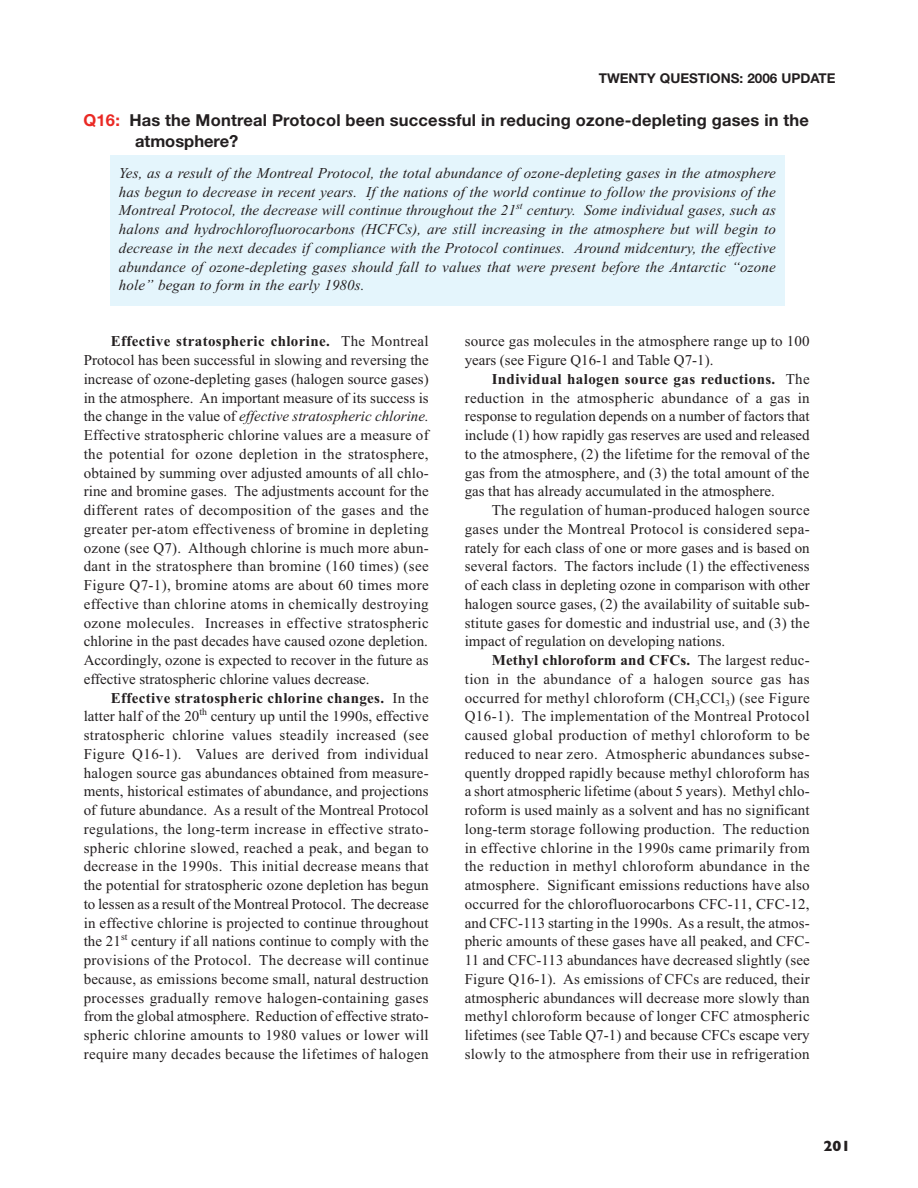
<style>
.page{position:relative;width:918px;height:1188px;background:#fff}
.page>*{position:absolute;margin:0;border:0;box-sizing:border-box;transform-origin:0 0}
.t1{font:700 16.5px/21px "Helvetica Neue";letter-spacing:.015em;color:#231f20}
.t2{font:15px/18.8px "Times";letter-spacing:.01em;color:#231f20;text-align:justify}
.t3{font:italic 15px/18.8px "Times";letter-spacing:.01em;color:#231f20;text-align:justify}
.t4{font:700 15px "Gill Sans";color:#231f20}
.t5{font:700 13.5px "Helvetica Neue";color:#231f20}
.s1{color:#ea2924}
.s2{font-weight:700}
.s3{font-style:italic}
</style>
<div class="page">
<div style="left:110px;top:155px;width:675px;height:151px;background:#e4f5fc"></div>
<p class="t5" style="left:599px;top:69px;width:238px">TWENTY QUESTIONS: 2006 UPDATE</p>
<p class="t1" style="left:135px;top:109px;width:675px;text-indent:-52px"><span class="s1">Q16:</span> Has the Montreal Protocol been successful in reducing ozone-depleting gases in the atmosphere?</p>
<p class="t3" style="left:119px;top:163px;width:659px">Yes, as a result of the Montreal Protocol, the total abundance of ozone-depleting gases in the atmosphere has begun to decrease in recent years. If the nations of the world continue to follow the provisions of the Montreal Protocol, the decrease will continue throughout the 21<sup>st</sup> century. Some individual gases, such as halons and hydrochlorofluorocarbons (HCFCs), are still increasing in the atmosphere but will begin to decrease in the next decades if compliance with the Protocol continues. Around midcentury, the effective abundance of ozone-depleting gases should fall to values that were present before the Antarctic “ozone hole” began to form in the early 1980s.</p>
<p class="t2" style="left:84px;top:332px;width:347px;text-indent:27px"><span class="s2">Effective stratospheric chlorine.</span> The Montreal Protocol has been successful in slowing and reversing the increase of ozone-depleting gases (halogen source gases) in the atmosphere. An important measure of its success is the change in the value of <span class="s3">effective stratospheric chlorine.<br></span>Effective stratospheric chlorine values are a measure of the potential for ozone depletion in the stratosphere, obtained by summing over adjusted amounts of all chlo&shy;rine and bromine gases. The adjustments account for the different rates of decomposition of the gases and the greater per-atom effectiveness of bromine in depleting ozone (see Q7). Although chlorine is much more abun&shy;dant in the stratosphere than bromine (160 times) (see Figure Q7-1), bromine atoms are about 60 times more effective than chlorine atoms in chemically destroying ozone molecules. Increases in effective stratospheric chlorine in the past decades have caused ozone depletion.<br>Accordingly, ozone is expected to recover in the future as effective stratospheric chlorine values decrease.</p>
<p class="t2" style="left:84px;top:688px;width:347px;text-indent:27px"><span class="s2">Effective stratospheric chlorine changes.</span> In the latter half of the 20<sup>th</sup> century up until the 1990s, effective stratospheric chlorine values steadily increased (see Figure Q16-1). Values are derived from individual halogen source gas abundances obtained from measure&shy;ments, historical estimates of abundance, and projections of future abundance. As a result of the Montreal Protocol regulations, the long-term increase in effective strato&shy;spheric chlorine slowed, reached a peak, and began to decrease in the 1990s. This initial decrease means that the potential for stratospheric ozone depletion has begun to lessen as a result of the Montreal Protocol. The decrease in effective chlorine is projected to continue throughout the 21<sup>st</sup> century if all nations continue to comply with the provisions of the Protocol. The decrease will continue because, as emissions become small, natural destruction processes gradually remove halogen-containing gases from the global atmosphere. Reduction of effective strato&shy;spheric chlorine amounts to 1980 values or lower will require many decades because the lifetimes of halogen</p>
<p class="t2" style="left:465px;top:332px;width:346px">source gas molecules in the atmosphere range up to 100 years (see Figure Q16-1 and Table Q7-1).</p>
<p class="t2" style="left:465px;top:369px;width:347px;text-indent:27px"><span class="s2">Individual halogen source gas reductions.</span> The reduction in the atmospheric abundance of a gas in response to regulation depends on a number of factors that include (1) how rapidly gas reserves are used and released to the atmosphere, (2) the lifetime for the removal of the gas from the atmosphere, and (3) the total amount of the gas that has already accumulated in the atmosphere.</p>
<p class="t2" style="left:465px;top:500px;width:347px;text-indent:27px">The regulation of human-produced halogen source gases under the Montreal Protocol is considered sepa&shy;rately for each class of one or more gases and is based on several factors. The factors include (1) the effectiveness of each class in depleting ozone in comparison with other halogen source gases, (2) the availability of suitable sub&shy;stitute gases for domestic and industrial use, and (3) the impact of regulation on developing nations.</p>
<p class="t2" style="left:465px;top:650px;width:347px;text-indent:27px"><span class="s2">Methyl chloroform and CFCs.</span> The largest reduc&shy;tion in the abundance of a halogen source gas has occurred for methyl chloroform (CH<sub>3</sub>CCl<sub>3</sub>) (see Figure Q16-1). The implementation of the Montreal Protocol caused global production of methyl chloroform to be reduced to near zero. Atmospheric abundances subse&shy;quently dropped rapidly because methyl chloroform has a short atmospheric lifetime (about 5 years). Methyl chlo&shy;roform is used mainly as a solvent and has no significant long-term storage following production. The reduction in effective chlorine in the 1990s came primarily from the reduction in methyl chloroform abundance in the atmosphere. Significant emissions reductions have also occurred for the chlorofluorocarbons CFC-11, CFC-12, and CFC-113 starting in the 1990s. As a result, the atmos&shy;pheric amounts of these gases have all peaked, and CFC-11 and CFC-113 abundances have decreased slightly (see Figure Q16-1). As emissions of CFCs are reduced, their atmospheric abundances will decrease more slowly than methyl chloroform because of longer CFC atmospheric lifetimes (see Table Q7-1) and because CFCs escape very slowly to the atmosphere from their use in refrigeration</p>
<p class="t4" style="left:824px;top:1137px;width:28px">201</p>
</div>
